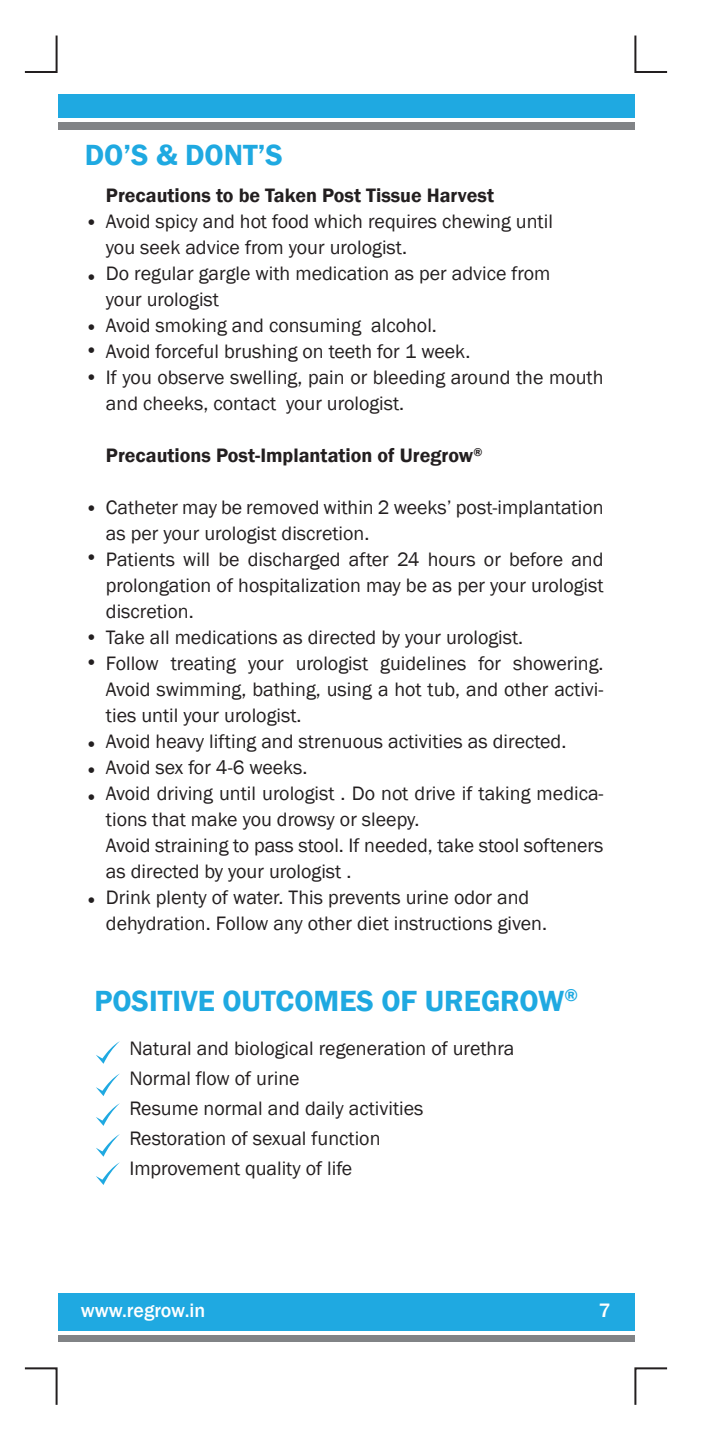
<style>
.page{position:relative;width:702px;height:1440px;background:#fff}
.page>*{position:absolute;margin:0;border:0;box-sizing:border-box;transform-origin:0 0}
.t1{font:600 30px "Franklin Gothic";color:#1fa9e1}
.t2{font:20px/26px "Franklin Gothic";color:#231f20}
.t3{font:600 20px "Franklin Gothic";color:#231f20}
.t4{font:500 20px "Franklin Gothic";color:#fff}
</style>
<div class="page">
<div style="left:58px;top:95px;width:577px;height:23px;background:#1fa9e1"></div>
<div style="left:58px;top:122px;width:577px;height:8px;background:#818386"></div>
<div style="left:58px;top:1293px;width:577px;height:37px;background:#1fa9e1"></div>
<div style="left:58px;top:1335px;width:577px;height:7px;background:#818386"></div>
<svg style="left:24px;top:35px;width:34px;height:38px"></svg>
<svg style="left:634px;top:35px;width:34px;height:38px"></svg>
<svg style="left:24px;top:1367px;width:34px;height:38px"></svg>
<svg style="left:634px;top:1367px;width:34px;height:38px"></svg>
<svg style="left:96px;top:1041px;width:24px;height:23px"></svg>
<svg style="left:96px;top:1074px;width:24px;height:22px"></svg>
<svg style="left:96px;top:1103px;width:24px;height:23px"></svg>
<svg style="left:96px;top:1134px;width:24px;height:51px"></svg>
<h1 class="t1" style="left:85px;top:136px;width:200px">DO’S &amp; DONT’S</h1>
<p class="t3" style="left:106px;top:183px;width:390px">Precautions to be Taken Post Tissue Harvest</p>
<p class="t2" style="left:106px;top:209px;width:449px;text-indent:-21px">• Avoid spicy and hot food which requires chewing until you seek advice from your urologist.<br>Do regular gargle with medication as per advice from your urologist</p>
<p class="t2" style="left:85px;top:313px;width:354px">• Avoid smoking and consuming alcohol.</p>
<p class="t2" style="left:85px;top:339px;width:387px">• Avoid forceful brushing on teeth for 1 week.</p>
<p class="t2" style="left:106px;top:365px;width:499px;text-indent:-21px">• If you observe swelling, pain or bleeding around the mouth and cheeks, contact your urologist.</p>
<p class="t3" style="left:106px;top:443px;width:378px">Precautions Post-Implantation of Uregrow<sup>®</sup></p>
<p class="t2" style="left:106px;top:495px;width:499px;text-indent:-21px">• Catheter may be removed within 2 weeks’ post-implantation as per your urologist discretion.<br>Patients will be discharged after 24 hours or before and prolongation of hospitalization may be as per your urologist discretion.</p>
<p class="t2" style="left:85px;top:625px;width:440px">• Take all medications as directed by your urologist.</p>
<p class="t2" style="left:106px;top:651px;width:499px;text-indent:-21px">• Follow treating your urologist guidelines for showering.<br>Avoid swimming, bathing, using a hot tub, and other activi&shy;ties until your urologist.<br>Avoid heavy lifting and strenuous activities as directed.<br>Avoid sex for 4-6 weeks.<br>Avoid driving until urologist . Do not drive if taking medica&shy;tions that make you drowsy or sleepy.<br>Avoid straining to pass stool. If needed, take stool softeners as directed by your urologist .<br>Drink plenty of water. This prevents urine odor and dehydration. Follow any other diet instructions given.</p>
<p class="t2" style="left:85px;top:264px;width:15px">•</p>
<p class="t2" style="left:85px;top:545px;width:15px">•</p>
<p class="t2" style="left:85px;top:731px;width:15px;line-height:26.6px;text-align:justify">• • •</p>
<p class="t2" style="left:85px;top:888px;width:15px">•</p>
<h1 class="t1" style="left:94px;top:983px;width:485px">POSITIVE OUTCOMES OF UREGROW<sup>®</sup></h1>
<p class="t2" style="left:129px;top:1034px;width:387px;line-height:30px">Natural and biological regeneration of urethra<br>Normal flow of urine<br>Resume normal and daily activities<br>Restoration of sexual function<br>Improvement quality of life</p>
<p class="t4" style="left:81px;top:1298px;width:126px">www.regrow.in</p>
<p class="t4" style="left:599px;top:1298px;width:13px">7</p>
</div>
